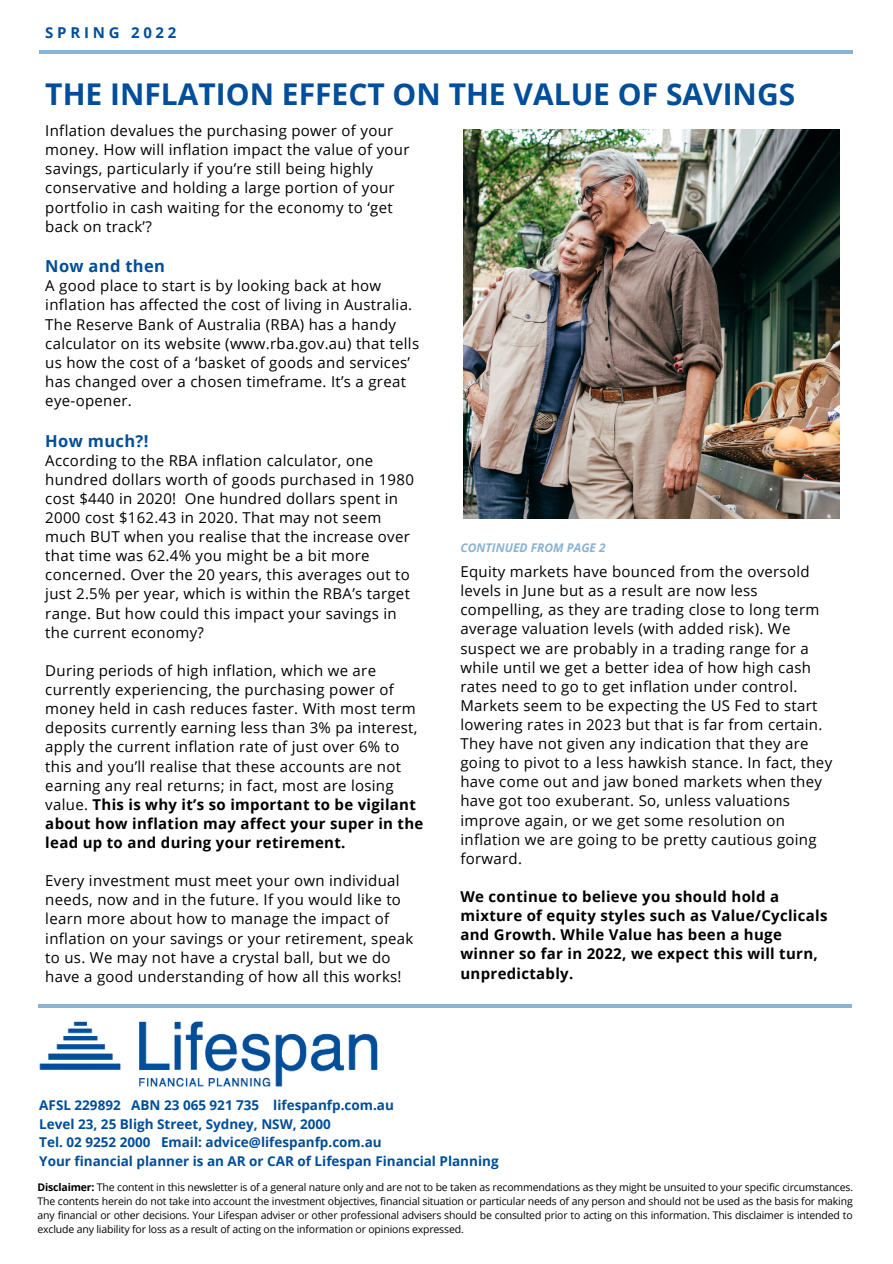
<style>
.page{position:relative;width:893px;height:1264px;background:#fff}
.page>*{position:absolute;margin:0;border:0;box-sizing:border-box;transform-origin:0 0}
.t1{font:700 30px "Open Sans";color:#004e99}
.t2{font:700 16.5px "Open Sans";letter-spacing:.02em;color:#004e99}
.t3{font:15px/19px "Open Sans";letter-spacing:.02em;color:#000}
.t4{font:700 15px/19px "Open Sans";letter-spacing:.02em;color:#000}
.t5{font:700 15px "Open Sans";letter-spacing:.25em;color:#004e99}
.t6{font:700 13.5px/18.5px "Open Sans";color:#004e99}
.t7{font:italic 700 12px "Open Sans";color:#8ab3d3}
.t8{font:10.5px/14px "Open Sans";letter-spacing:-.015em;color:#000;text-align:justify}
.s1{font-weight:700}
</style>
<div class="page">
<hr style="left:40px;top:50px;width:812px;height:4px;background:#8ab3d3">
<hr style="left:39px;top:1004px;width:812px;height:3px;background:#8ab3d3">
<img style="left:463px;top:129px;width:376px;height:389px">
<img style="left:40px;top:1021px;width:338px;height:66px">
<p class="t5" style="left:45px;top:22px;width:133px">SPRING 2022</p>
<h1 class="t1" style="left:45px;top:73px;width:751px">THE INFLATION EFFECT ON THE VALUE OF SAVINGS</h1>
<p class="t3" style="left:45px;top:121px;width:366px">Inflation devalues the purchasing power of your money. How will inflation impact the value of your savings, particularly if you’re still being highly conservative and holding a large portion of your portfolio in cash waiting for the economy to ‘get back on track’?</p>
<p class="t2" style="left:45px;top:254px;width:121px">Now and then</p>
<p class="t3" style="left:45px;top:276px;width:375px">A good place to start is by looking back at how inflation has affected the cost of living in Australia.<br>The Reserve Bank of Australia (RBA) has a handy calculator on its website (www.rba.gov.au) that tells us how the cost of a ‘basket of goods and services’ has changed over a chosen timeframe. It’s a great eye-opener.</p>
<p class="t2" style="left:45px;top:429px;width:105px">How much?!</p>
<p class="t3" style="left:45px;top:450px;width:370px">According to the RBA inflation calculator, one hundred dollars worth of goods purchased in 1980 cost $440 in 2020! One hundred dollars spent in 2000 cost $162.43 in 2020. That may not seem much BUT when you realise that the increase over that time was 62.4% you might be a bit more concerned. Over the 20 years, this averages out to just 2.5% per year, which is within the RBA’s target range. But how could this impact your savings in the current economy?</p>
<p class="t3" style="left:45px;top:660px;width:379px">During periods of high inflation, which we are currently experiencing, the purchasing power of money held in cash reduces faster. With most term deposits currently earning less than 3% pa interest, apply the current inflation rate of just over 6% to this and you’ll realise that these accounts are not earning any real returns; in fact, most are losing value. <span class="s1">This is why it’s so important to be vigilant about how inflation may affect your super in the lead up to and during your retirement.</span></p>
<p class="t3" style="left:45px;top:870px;width:369px">Every investment must meet your own individual needs, now and in the future. If you would like to learn more about how to manage the impact of inflation on your savings or your retirement, speak to us. We may not have a crystal ball, but we do have a good understanding of how all this works!</p>
<p class="t7" style="left:460px;top:539px;width:147px">CONTINUED FROM PAGE 2</p>
<p class="t3" style="left:460px;top:561px;width:373px">Equity markets have bounced from the oversold levels in June but as a result are now less compelling, as they are trading close to long term average valuation levels (with added risk). We suspect we are probably in a trading range for a while until we get a better idea of how high cash rates need to go to get inflation under control.<br>Markets seem to be expecting the US Fed to start lowering rates in 2023 but that is far from certain.<br>They have not given any indication that they are going to pivot to a less hawkish stance. In fact, they have come out and jaw boned markets when they have got too exuberant. So, unless valuations improve again, or we get some resolution on inflation we are going to be pretty cautious going forward.</p>
<p class="t4" style="left:460px;top:886px;width:368px">We continue to believe you should hold a mixture of equity styles such as Value/Cyclicals and Growth. While Value has been a huge winner so far in 2022, we expect this will turn, unpredictably.</p>
<p class="t6" style="left:39px;top:1095px;width:461px">AFSL 229892 ABN 23 065 921 735 lifespanfp.com.au<br>Level 23, 25 Bligh Street, Sydney, NSW, 2000<br>Tel. 02 9252 2000 Email: advice@lifespanfp.com.au<br>Your financial planner is an AR or CAR of Lifespan Financial Planning</p>
<p class="t8" style="left:38px;top:1179px;width:817px"><span class="s1">Disclaimer:</span> The content in this newsletter is of a general nature only and are not to be taken as recommendations as they might be unsuited to your specific circumstances.<br>The contents herein do not take into account the investment objectives, financial situation or particular needs of any person and should not be used as the basis for making any financial or other decisions. Your Lifespan adviser or other professional advisers should be consulted prior to acting on this information. This disclaimer is intended to exclude any liability for loss as a result of acting on the information or opinions expressed.</p>
</div>
